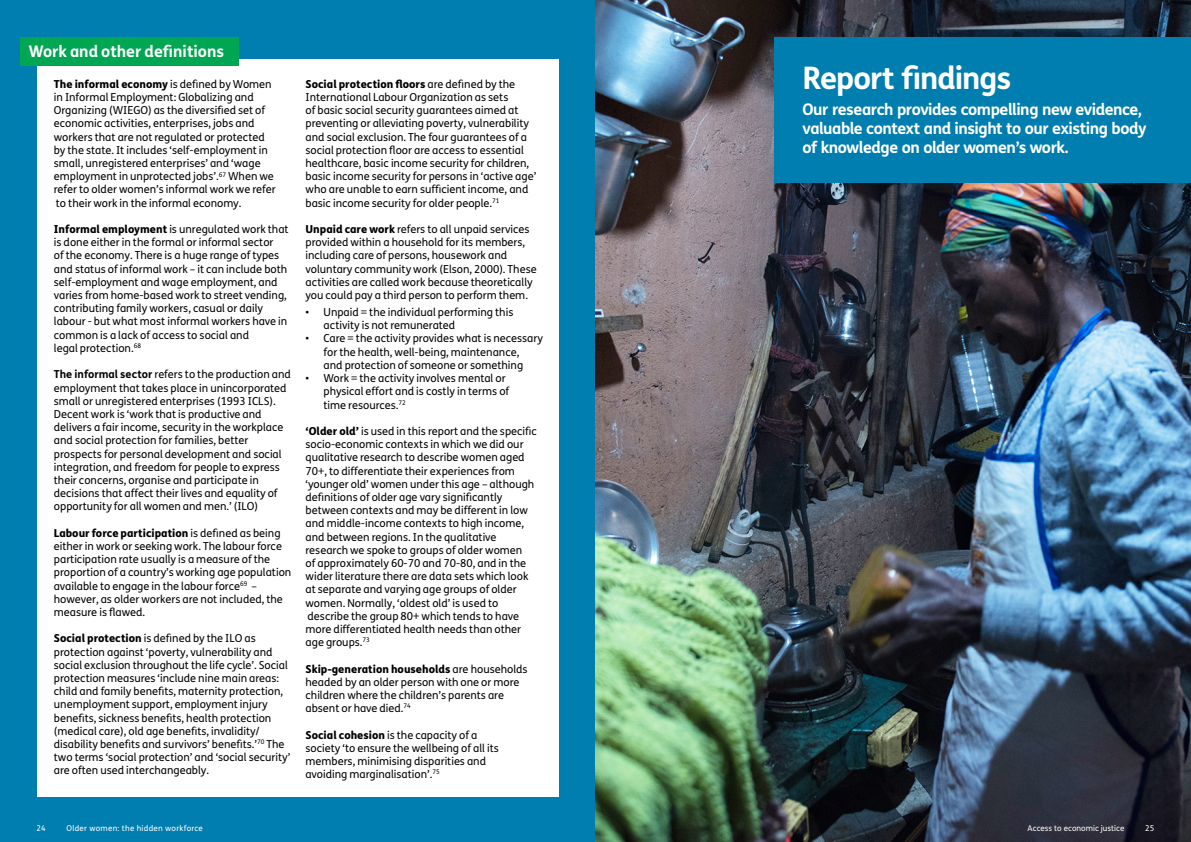
<style>
.page{position:relative;width:1191px;height:842px;background:#fff}
.page>*{position:absolute;margin:0;border:0;box-sizing:border-box;transform-origin:0 0}
.t1{font:700 31px "FS Me";letter-spacing:-.03em;color:#fff}
.t2{font:700 16px/19.2px "FS Me";letter-spacing:-.03em;color:#fff}
.t3{font:700 16px "FS Me";color:#fff}
.t4{font:11px/13.2px "FS Me";color:#000}
.t5{font:8px "FS Me";letter-spacing:.025em;color:#fff}
.t6{font:8px "FS Me";color:#fff}
.s1{font-weight:800}
.s2{font-weight:700}
</style>
<div class="page">
<div style="left:0;top:0;width:595px;height:842px;background:#007eaf"></div>
<div style="left:37px;top:59px;width:521px;height:738px;background:#fff"></div>
<div style="left:20px;top:37px;width:219px;height:28px;background:#00a651"></div>
<img style="left:595px;top:0;width:596px;height:842px">
<div style="left:774px;top:37px;width:417px;height:145px;background:#007eaf"></div>
<h2 class="t3" style="left:28px;top:39px;width:197px">Work and other definitions</h2>
<p class="t4" style="left:54px;top:77px;width:223px"><span class="s1">The informal economy</span> is defined by Women in Informal Employment: Globalizing and Organizing (WIEGO) as the diversified set of economic activities, enterprises, jobs and workers that are not regulated or protected by the state. It includes ‘self-employment in small, unregistered enterprises’ and ‘wage employment in unprotected jobs’.<sup>67</sup> When we refer to older women’s informal work we refer to their work in the informal economy.</p>
<p class="t4" style="left:54px;top:222px;width:236px"><span class="s1">Informal employment</span> is unregulated work that is done either in the formal or informal sector<br>of the economy. There is a huge range of types and status of informal work – it can include both self-employment and wage employment, and varies from home-based work to street vending, contributing family workers, casual or daily labour - but what most informal workers have in common is a lack of access to social and<br>legal protection.<sup>68</sup></p>
<p class="t4" style="left:54px;top:368px;width:238px"><span class="s2">The informal sector</span> refers to the production and employment that takes place in unincorporated small or unregistered enterprises (1993 ICLS).<br>Decent work is ‘work that is productive and delivers a fair income, security in the workplace and social protection for families, better prospects for personal development and social integration, and freedom for people to express their concerns, organise and participate in decisions that affect their lives and equality of opportunity for all women and men.’ (ILO)</p>
<p class="t4" style="left:54px;top:526px;width:239px"><span class="s1">Labour force participation</span> is defined as being either in work or seeking work. The labour force participation rate usually is a measure of the proportion of a country’s working age population available to engage in the labour force<sup>69</sup> – however, as older workers are not included, the measure is flawed.</p>
<p class="t4" style="left:54px;top:632px;width:238px"><span class="s1">Social protection</span> is defined by the ILO as protection against ‘poverty, vulnerability and social exclusion throughout the life cycle’. Social protection measures ‘include nine main areas: child and family benefits, maternity protection, unemployment support, employment injury benefits, sickness benefits, health protection (medical care), old age benefits, invalidity/ disability benefits and survivors’ benefits.’<sup>70</sup> The two terms ‘social protection’ and ‘social security’ are often used interchangeably.</p>
<p class="t4" style="left:305px;top:77px;width:232px"><span class="s1">Social protection floors</span> are defined by the International Labour Organization as sets<br>of basic social security guarantees aimed at preventing or alleviating poverty, vulnerability and social exclusion. The four guarantees of a social protection floor are access to essential healthcare, basic income security for children, basic income security for persons in ‘active age’ who are unable to earn sufficient income, and basic income security for older people.<sup>71</sup></p>
<p class="t4" style="left:305px;top:222px;width:233px"><span class="s1">Unpaid care work</span> refers to all unpaid services provided within a household for its members, including care of persons, housework and voluntary community work (Elson, 2000). These activities are called work because theoretically you could pay a third person to perform them.</p>
<p class="t4" style="left:323px;top:305px;width:191px;text-indent:-18px">• Unpaid = the individual performing this activity is not remunerated</p>
<p class="t4" style="left:305px;top:332px;width:239px;text-align:center">• Care = the activity provides what is necessary for the health, well-being, maintenance,<br>and protection of someone or something</p>
<p class="t4" style="left:323px;top:371px;width:187px;text-indent:-18px">• Work = the activity involves mental or physical effort and is costly in terms of time resources.<sup>72</sup></p>
<p class="t4" style="left:305px;top:424px;width:233px"><span class="s1">‘Older old’</span> is used in this report and the specific socio-economic contexts in which we did our qualitative research to describe women aged 70+, to differentiate their experiences from ‘younger old’ women under this age – although definitions of older age vary significantly between contexts and may be different in low and middle-income contexts to high income, and between regions. In the qualitative research we spoke to groups of older women<br>of approximately 60-70 and 70-80, and in the wider literature there are data sets which look at separate and varying age groups of older women. Normally, ‘oldest old’ is used to describe the group 80+ which tends to have more differentiated health needs than other age groups.<sup>73</sup></p>
<p class="t4" style="left:305px;top:662px;width:224px"><span class="s1">Skip-generation households</span> are households headed by an older person with one or more children where the children’s parents are absent or have died.<sup>74</sup></p>
<p class="t4" style="left:305px;top:728px;width:195px"><span class="s1">Social cohesion</span> is the capacity of a society ‘to ensure the wellbeing of all its members, minimising disparities and avoiding marginalisation’.<sup>75</sup></p>
<p class="t5" style="left:37px;top:822px;width:11px">24</p>
<p class="t5" style="left:67px;top:822px;width:138px">Older women: the hidden workforce</p>
<h1 class="t1" style="left:802px;top:54px;width:210px">Report findings</h1>
<h2 class="t2" style="left:802px;top:99px;width:345px">Our research provides compelling new evidence, valuable context and insight to our existing body of knowledge on older women’s work.</h2>
<p class="t6" style="left:1027px;top:823px;width:98px">Access to economic justice</p>
<p class="t5" style="left:1145px;top:823px;width:11px">25</p>
</div>
